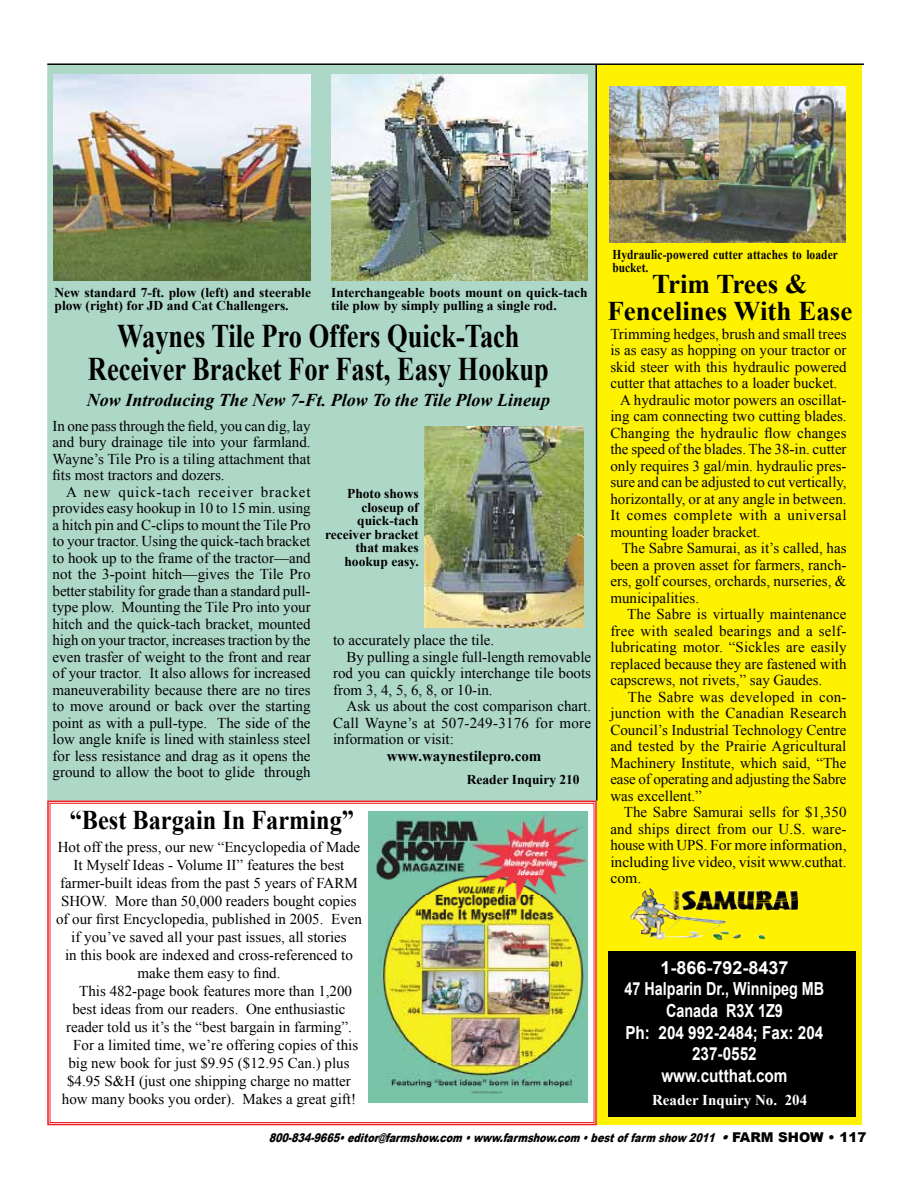
<style>
.page{position:relative;width:918px;height:1188px;background:#fff}
.page>*{position:absolute;margin:0;border:0;box-sizing:border-box;transform-origin:0 0}
.t1{font:700 33px/33px "Times New Roman";color:#000;text-align:center;scale:.8 1}
.t2{font:700 27px/27px "Times New Roman";color:#000;text-align:center}
.t3{font:700 27px "Times New Roman";color:#000;scale:.9 1}
.t4{font:700 18px/21.6px "Arial";color:#fff;text-align:center}
.t5{font:italic 700 18px "Times New Roman";color:#000}
.t6{font:15px/16.5px "Times New Roman";color:#000;text-align:justify}
.t7{font:15px "Times New Roman";letter-spacing:.02em;color:#000}
.t8{font:15px "Times New Roman";color:#000;scale:1.05 1}
.t9{font:15px "Times New Roman";letter-spacing:.035em;color:#000}
.t10{font:700 15px "Times New Roman";color:#000}
.t11{font:700 15px "Times New Roman";color:#fff}
.t12{font:700 13.5px/13.5px "Times New Roman";color:#000}
.t13{font:700 13.5px/13.5px "Times New Roman";color:#000;scale:.85 1}
.t14{font:italic 900 12px "Arial";color:#000;scale:.8 1}
.s1{font-size:13.5px}
.s2{font-style:normal;font-size:13.5px}
</style>
<div class="page">
<div style="left:598px;top:66px;width:264px;height:1059px;background:#fff200"></div>
<img style="left:609px;top:86px;width:236px;height:157px">
<div style="left:608px;top:951px;width:248px;height:165px;background:#000"></div>
<img style="left:610px;top:87px;width:108px;height:93px">
<img style="left:630px;top:888px;width:53px;height:53px">
<div style="left:47px;top:65px;width:550px;height:736px;background:#add7c7;border:2px solid #add7c7"></div>
<img style="left:331px;top:75px;width:257px;height:205px">
<img style="left:425px;top:426px;width:158px;height:201px">
<img style="left:54px;top:75px;width:256px;height:205px">
<svg style="left:47px;top:800px;width:551px;height:326px"></svg>
<img style="left:369px;top:811px;width:219px;height:292px">
<hr style="left:47px;top:63px;width:817px;height:2px;background:#000">
<svg style="left:595px;top:63px;width:3px;height:739px;background:#6a7132"></svg>
<p class="t12" style="left:55px;top:285px;width:258px">New standard 7-ft. plow (left) and steerable plow (right) for JD and Cat Challengers.</p>
<p class="t12" style="left:331px;top:285px;width:258px">Interchangeable boots mount on quick-tach tile plow by simply pulling a single rod.</p>
<h1 class="t1" style="left:88px;top:319px;width:578px">Waynes Tile Pro Offers Quick-Tach<br>Receiver Bracket For Fast, Easy Hookup</h1>
<p class="t6" style="left:53px;top:417px;width:260px">In one pass through the field, you can dig, lay and bury drainage tile into your farmland.<br>Wayne’s Tile Pro is a tiling attachment that fits most tractors and dozers.</p>
<p class="t6" style="left:53px;top:483px;width:260px;text-indent:14px">A new quick-tach receiver bracket provides easy hookup in 10 to 15 min. using a hitch pin and C-clips to mount the Tile Pro to your tractor. Using the quick-tach bracket to hook up to the frame of the tractor—and not the 3-point hitch—gives the Tile Pro better stability for grade than a standard pull&shy;type plow. Mounting the Tile Pro into your hitch and the quick-tach bracket, mounted high on your tractor, increases traction by the even trasfer of weight to the front and rear of your tractor. It also allows for increased maneuverability because there are no tires to move around or back over the starting point as with a pull-type. The side of the low angle knife is lined with stainless steel for less resistance and drag as it opens the ground to allow the boot to glide through</p>
<p class="t5" style="left:87px;top:387px;width:465px">Now Introducing The New 7-Ft. Plow To the Tile Plow Lineup</p>
<p class="t12" style="left:325px;top:487px;width:95px;text-align:right">Photo shows closeup of quick-tach receiver bracket that makes hookup easy.</p>
<p class="t6" style="left:333px;top:632px;width:163px">to accurately place the tile.</p>
<p class="t6" style="left:347px;top:648px;width:246px">By pulling a single full-length removable</p>
<p class="t6" style="left:333px;top:665px;width:259px">rod you can quickly interchange tile boots</p>
<p class="t6" style="left:333px;top:681px;width:161px">from 3, 4, 5, 6, 8, or 10-in.</p>
<p class="t6" style="left:347px;top:698px;width:246px">Ask us about the cost comparison chart.</p>
<p class="t7" style="left:333px;top:713px;width:259px">Call Wayne’s at 507-249-3176 for more</p>
<p class="t6" style="left:333px;top:731px;width:122px">information or visit:</p>
<p class="t10" style="left:387px;top:745px;width:156px">www.waynestilepro.com</p>
<p class="t12" style="left:467px;top:773px;width:115px">Reader Inquiry 210</p>
<h2 class="t3" style="left:70px;top:801px;width:317px">“Best Bargain In Farming”</h2>
<p class="t6" style="left:58px;top:839px;width:304px">Hot off the press, our new “Encyclopedia of Made</p>
<p class="t6" style="left:73px;top:857px;width:273px">It Myself Ideas - Volume II” features the best</p>
<p class="t6" style="left:60px;top:875px;width:299px">farmer-built ideas from the past 5 years of FARM</p>
<p class="t6" style="left:61px;top:893px;width:297px">SHOW. More than 50,000 readers bought copies</p>
<p class="t6" style="left:56px;top:911px;width:307px">of our first Encyclopedia, published in 2005. Even</p>
<p class="t6" style="left:71px;top:929px;width:277px">if you’ve saved all your past issues, all stories</p>
<p class="t6" style="left:65px;top:947px;width:289px">in this book are indexed and cross-referenced to</p>
<p class="t6" style="left:138px;top:965px;width:144px">make them easy to find.</p>
<p class="t6" style="left:79px;top:983px;width:274px">This 482-page book features more than 1,200</p>
<p class="t6" style="left:72px;top:1001px;width:275px">best ideas from our readers. One enthusiastic</p>
<p class="t6" style="left:66px;top:1019px;width:287px">reader told us it’s the “best bargain in farming”.</p>
<p class="t6" style="left:73px;top:1037px;width:287px">For a limited time, we’re offering copies of this</p>
<p class="t6" style="left:68px;top:1055px;width:283px">big new book for just $9.95 ($12.95 Can.) plus</p>
<p class="t6" style="left:67px;top:1073px;width:285px">$4.95 S&amp;H (just one shipping charge no matter</p>
<p class="t6" style="left:62px;top:1091px;width:296px">how many books you order). Makes a great gift!</p>
<p class="t13" style="left:612px;top:247px;width:267px">Hydraulic-powered cutter attaches to loader bucket.</p>
<h2 class="t2" style="left:607px;top:270px;width:246px">Trim Trees &amp;<br>Fencelines With Ease</h2>
<p class="t6" style="left:610px;top:325px;width:238px">Trimming hedges, brush and small trees</p>
<p class="t6" style="left:610px;top:342px;width:238px">is as easy as hopping on your tractor or</p>
<p class="t6" style="left:610px;top:358px;width:238px">skid steer with this hydraulic powered</p>
<p class="t6" style="left:610px;top:375px;width:229px">cutter that attaches to a loader bucket.</p>
<p class="t6" style="left:620px;top:391px;width:228px">A hydraulic motor powers an oscillat-</p>
<p class="t6" style="left:610px;top:408px;width:238px">ing cam connecting two cutting blades.</p>
<p class="t6" style="left:610px;top:424px;width:238px">Changing the hydraulic flow changes</p>
<p class="t6" style="left:610px;top:441px;width:238px">the speed of the blades. The 38-in. cutter</p>
<p class="t6" style="left:610px;top:457px;width:238px">only requires 3 gal/min. hydraulic pres-</p>
<p class="t6" style="left:610px;top:474px;width:238px">sure and can be adjusted to cut vertically,</p>
<p class="t6" style="left:610px;top:490px;width:238px">horizontally, or at any angle in between.</p>
<p class="t9" style="left:610px;top:505px;width:238px">It comes complete with a universal</p>
<p class="t6" style="left:610px;top:523px;width:152px">mounting loader bracket.</p>
<p class="t6" style="left:622px;top:540px;width:226px">The Sabre Samurai, as it’s called, has</p>
<p class="t6" style="left:610px;top:556px;width:238px">been a proven asset for farmers, ranch-</p>
<p class="t6" style="left:610px;top:573px;width:238px">ers, golf courses, orchards, nurseries, &amp;</p>
<p class="t6" style="left:610px;top:589px;width:90px">municipalities.</p>
<p class="t6" style="left:627px;top:606px;width:221px">The Sabre is virtually maintenance</p>
<p class="t6" style="left:610px;top:622px;width:238px">free with sealed bearings and a self-</p>
<p class="t6" style="left:610px;top:639px;width:238px">lubricating motor. “Sickles are easily</p>
<p class="t6" style="left:610px;top:655px;width:238px">replaced because they are fastened with</p>
<p class="t6" style="left:610px;top:672px;width:214px">capscrews, not rivets,” say Gaudes.</p>
<p class="t7" style="left:628px;top:687px;width:220px">The Sabre was developed in con-</p>
<p class="t6" style="left:610px;top:705px;width:238px">junction with the Canadian Research</p>
<p class="t6" style="left:610px;top:721px;width:238px">Council’s Industrial Technology Centre</p>
<p class="t6" style="left:610px;top:738px;width:238px">and tested by the Prairie Agricultural</p>
<p class="t6" style="left:610px;top:754px;width:238px">Machinery Institute, which said, “The</p>
<p class="t6" style="left:610px;top:771px;width:238px">ease of operating and adjusting the Sabre</p>
<p class="t6" style="left:610px;top:787px;width:93px">was excellent.”</p>
<p class="t6" style="left:624px;top:804px;width:224px">The Sabre Samurai sells for $1,350</p>
<p class="t6" style="left:610px;top:820px;width:238px">and ships direct from our U.S. ware-</p>
<p class="t6" style="left:610px;top:837px;width:238px">house with UPS. For more information,</p>
<p class="t8" style="left:610px;top:852px;width:226px">including live video, visit www.cuthat.</p>
<p class="t8" style="left:610px;top:868px;width:31px">com.</p>
<p class="t4" style="left:624px;top:957px;width:201px">1-866-792-8437<br>47 Halparin Dr., Winnipeg MB<br>Canada R3X 1Z9<br>Ph: 204 992-2484; Fax: 204<br>237-0552<br>www.cutthat.com</p>
<p class="t11" style="left:652px;top:1089px;width:157px">Reader Inquiry No. 204</p>
<p class="t14" style="left:269px;top:1129px;width:749px">800-834-9665•editor@farmshow.com •www.farmshow.com •bestoffarm show 2011 <span class="s1">•</span><span class="s2">F A R M S H O W • 1 1 7</span></p>
</div>
